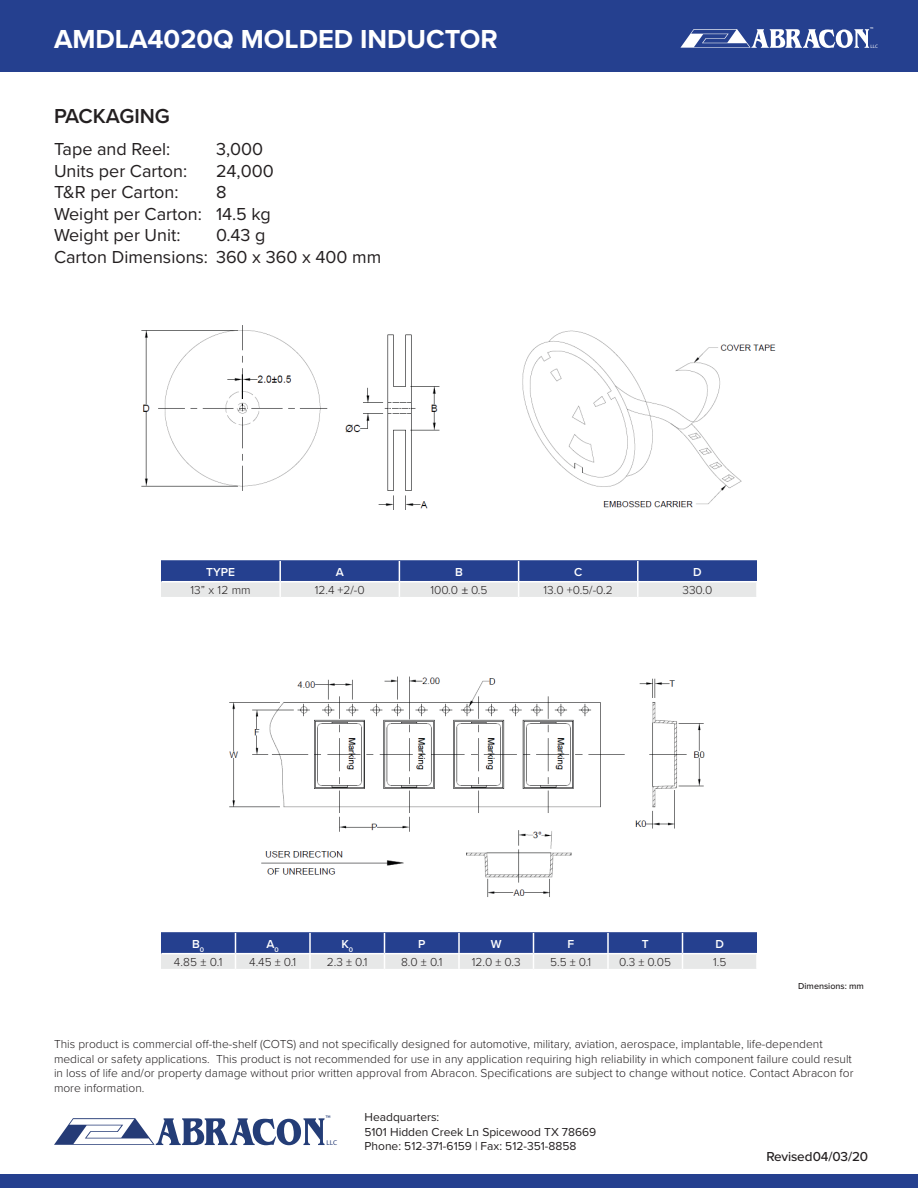
<style>
.page{position:relative;width:918px;height:1188px;background:#fff}
.page>*{position:absolute;margin:0;border:0;box-sizing:border-box;transform-origin:0 0}
.t1{font:700 27px "Proxima Nova";color:#fff}
.t2{font:600 21px "Proxima Nova";color:#231f20}
.t3{font:18px "Proxima Nova";color:#231f20}
.t4{font:500 13.5px "Proxima Nova";letter-spacing:-.01em;color:#231f20}
.Body{font:300 12px/14.4px "Proxima Nova";color:#231f20}
.t5{font:12px "Proxima Nova";color:#231f20}
.Table_Header{font:600 12px "Proxima Nova";color:#fff}
.t6{font:500 9px "Proxima Nova";color:#231f20}
.t7{font:8.1px "Myriad Pro";color:#243d77}
.t8{font:700 7.05px "Trajan Pro";color:#253b76}
.t9{font:5.7px "Myriad Pro";color:#fff}
.t10{font:700 4.95px "Trajan Pro";color:#fff}
.s1{font-family:"Minion Pro";font-weight:400}
</style>
<div class="page">
<div style="left:0;top:0;width:918px;height:71px;background:#25408f"></div>
<svg style="left:680px;top:29px;width:189px;height:19px"></svg>
<div style="left:0;top:1174px;width:918px;height:14px;background:#25408f"></div>
<svg style="left:161px;top:560px;width:596px;height:37px;background:#7988b5"></svg>
<hr style="left:162px;top:581px;width:118px;height:1px;background:#fff">
<hr style="left:280px;top:581px;width:119px;height:1px;background:#fff">
<hr style="left:399px;top:581px;width:120px;height:1px;background:#fff">
<hr style="left:519px;top:581px;width:119px;height:1px;background:#fff">
<hr style="left:638px;top:581px;width:120px;height:1px;background:#fff">
<img style="left:141px;top:325px;width:635px;height:185px">
<svg style="left:161px;top:932px;width:596px;height:37px;background:#7a89b6"></svg>
<hr style="left:162px;top:953px;width:74px;height:1px;background:#fff">
<hr style="left:236px;top:953px;width:74px;height:1px;background:#fff">
<hr style="left:310px;top:953px;width:75px;height:1px;background:#fff">
<hr style="left:385px;top:953px;width:74px;height:1px;background:#fff">
<hr style="left:459px;top:953px;width:74px;height:1px;background:#fff">
<hr style="left:533px;top:953px;width:75px;height:1px;background:#fff">
<hr style="left:608px;top:953px;width:74px;height:1px;background:#fff">
<hr style="left:682px;top:953px;width:76px;height:1px;background:#fff">
<img style="left:229px;top:676px;width:476px;height:221px">
<svg style="left:54px;top:1118px;width:271px;height:27px"></svg>
<p class="t1" style="left:54px;top:18px;width:445px">AMDLA4020Q MOLDED INDUCTOR</p>
<p class="t2" style="left:54px;top:100px;width:118px">PACKAGING</p>
<p class="t3" style="left:54px;top:136px;width:118px">Tape and Reel:</p>
<p class="t3" style="left:216px;top:136px;width:49px">3,000</p>
<p class="t3" style="left:54px;top:157px;width:135px">Units per Carton:</p>
<p class="t3" style="left:216px;top:157px;width:59px">24,000</p>
<p class="t3" style="left:54px;top:179px;width:126px">T&amp;R per Carton:</p>
<p class="t3" style="left:216px;top:179px;width:12px">8</p>
<p class="t3" style="left:54px;top:200px;width:218px">Weight per Carton: 14.5 kg</p>
<p class="t3" style="left:54px;top:222px;width:128px">Weight per Unit:</p>
<p class="t3" style="left:216px;top:222px;width:51px">0.43 g</p>
<p class="t3" style="left:54px;top:244px;width:329px">Carton Dimensions: 360 x 360 x 400 mm</p>
<p class="Table_Header" style="left:206px;top:563px;width:30px">TYPE</p>
<p class="Table_Header" style="left:336px;top:563px;width:10px">A</p>
<p class="Table_Header" style="left:455px;top:563px;width:9px">B</p>
<p class="Table_Header" style="left:574px;top:563px;width:10px">C</p>
<p class="Table_Header" style="left:693px;top:563px;width:10px">D</p>
<p class="Body" style="left:190px;top:583px;width:62px">13” x 12 mm</p>
<p class="Body" style="left:315px;top:583px;width:52px">12.4 +2/-0</p>
<p class="Body" style="left:430px;top:583px;width:59px">100.0 <span class="s1">±</span> 0.5</p>
<p class="Body" style="left:544px;top:583px;width:71px">13.0 +0.5/-0.2</p>
<p class="Body" style="left:682px;top:583px;width:31px">330.0</p>
<p class="t9" style="left:870px;top:26px;width:5px">™</p>
<p class="t10" style="left:871px;top:43px;width:9px">LLC</p>
<p class="Table_Header" style="left:192px;top:935px;width:14px">B<sub>0</sub></p>
<p class="Table_Header" style="left:267px;top:935px;width:14px">A<sub>0</sub></p>
<p class="Table_Header" style="left:341px;top:935px;width:13px">K<sub>0</sub></p>
<p class="Table_Header" style="left:418px;top:935px;width:9px">P</p>
<p class="Table_Header" style="left:491px;top:935px;width:12px">W</p>
<p class="Table_Header" style="left:567px;top:935px;width:8px">F</p>
<p class="Table_Header" style="left:642px;top:935px;width:8px">T</p>
<p class="Table_Header" style="left:715px;top:935px;width:10px">D</p>
<p class="Body" style="left:174px;top:955px;width:50px">4.85 ± 0.1</p>
<p class="Body" style="left:249px;top:955px;width:49px">4.45 ± 0.1</p>
<p class="Body" style="left:327px;top:955px;width:42px">2.3 ± 0.1</p>
<p class="Body" style="left:401px;top:955px;width:43px">8.0 ± 0.1</p>
<p class="Body" style="left:472px;top:955px;width:50px">12.0 ± 0.3</p>
<p class="Body" style="left:550px;top:955px;width:43px">5.5 ± 0.1</p>
<p class="Body" style="left:619px;top:955px;width:53px">0.3 ± 0.05</p>
<p class="Body" style="left:713px;top:955px;width:15px">1.5</p>
<p class="t6" style="left:798px;top:979px;width:67px">Dimensions: mm</p>
<p class="Body" style="left:54px;top:1036px;width:801px">This product is commercial off-the-shelf (COTS) and not specifically designed for automotive, military, aviation, aerospace, implantable, life-dependent medical or safety applications. This product is not recommended for use in any application requiring high reliability in which component failure could result in loss of life and/or property damage without prior written approval from Abracon. Specifications are subject to change without notice. Contact Abracon for more information.</p>
<p class="t7" style="left:326px;top:1113px;width:7px">™</p>
<p class="t8" style="left:327px;top:1138px;width:12px">LLC</p>
<p class="t5" style="left:364px;top:1108px;width:76px">Headquarters:</p>
<p class="t5" style="left:364px;top:1123px;width:233px">5101 Hidden Creek Ln Spicewood TX 78669</p>
<p class="t5" style="left:364px;top:1137px;width:213px">Phone: 512-371-6159 | Fax: 512-351-8858</p>
<p class="t4" style="left:766px;top:1147px;width:103px">Revised 04/03/20</p>
</div>
